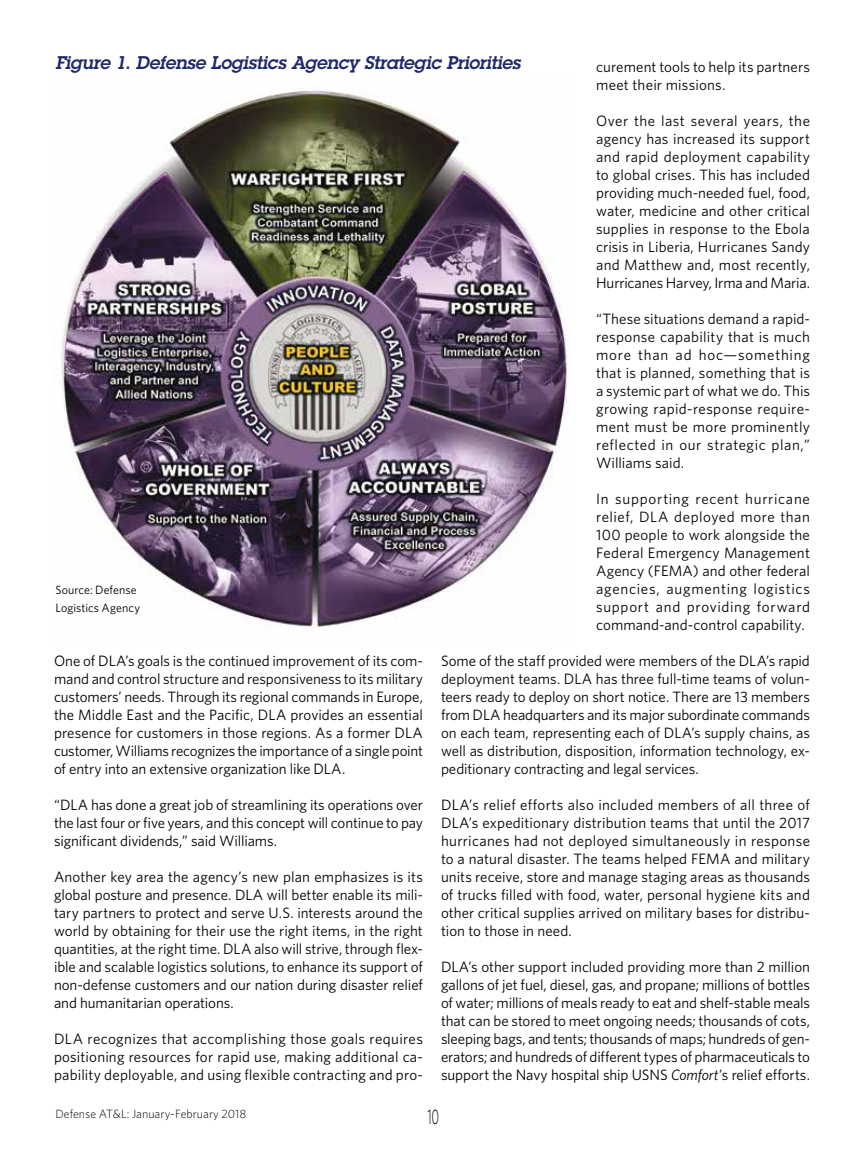
<style>
.page{position:relative;width:864px;height:1161px;background:#fff}
.page>*{position:absolute;margin:0;border:0;box-sizing:border-box;transform-origin:0 0}
.t1{font:300 21px "Whitney";color:#000;scale:.6 1}
.t2{font:italic 600 18px "Lubalin Graph";letter-spacing:-.01em;color:#20296b}
.t3{font:15px/18px "Whitney";color:#000;text-align:justify}
.t4{font:300 12px "Whitney";color:#000}
.t5{font:12px/18px "Whitney";letter-spacing:.005em;color:#000}
.s1{font-style:italic}
</style>
<div class="page">
<img style="left:61px;top:91px;width:510px;height:536px">
<p class="t2" style="left:56px;top:51px;width:467px">Figure 1. Defense Logistics Agency Strategic Priorities</p>
<p class="t3" style="left:596px;top:58px;width:215px">curement tools to help its partners meet their missions.</p>
<p class="t3" style="left:596px;top:112px;width:215px">Over the last several years, the agency has increased its support and rapid deployment capability to global crises. This has included providing much-needed fuel, food, water, medicine and other critical supplies in response to the Ebola crisis in Liberia, Hurricanes Sandy and Matthew and, most recently, Hurricanes Harvey, Irma and Maria.</p>
<p class="t3" style="left:596px;top:310px;width:215px">“These situations demand a rapid&shy;response capability that is much more than ad hoc—something that is planned, something that is a systemic part of what we do. This growing rapid-response require&shy;ment must be more prominently reflected in our strategic plan,” Williams said.</p>
<p class="t3" style="left:596px;top:490px;width:215px">In supporting recent hurricane relief, DLA deployed more than 100 people to work alongside the Federal Emergency Management Agency (FEMA) and other federal agencies, augmenting logistics support and providing forward command-and-control capability.</p>
<p class="t3" style="left:441px;top:652px;width:371px">Some of the staff provided were members of the DLA’s rapid deployment teams. DLA has three full-time teams of volun&shy;teers ready to deploy on short notice. There are 13 members from DLA headquarters and its major subordinate commands on each team, representing each of DLA’s supply chains, as well as distribution, disposition, information technology, ex&shy;peditionary contracting and legal services.</p>
<p class="t3" style="left:441px;top:796px;width:371px">DLA’s relief efforts also included members of all three of DLA’s expeditionary distribution teams that until the 2017 hurricanes had not deployed simultaneously in response to a natural disaster. The teams helped FEMA and military units receive, store and manage staging areas as thousands of trucks filled with food, water, personal hygiene kits and other critical supplies arrived on military bases for distribu&shy;tion to those in need.</p>
<p class="t3" style="left:441px;top:958px;width:371px">DLA’s other support included providing more than 2 million gallons of jet fuel, diesel, gas, and propane; millions of bottles of water; millions of meals ready to eat and shelf-stable meals that can be stored to meet ongoing needs; thousands of cots, sleeping bags, and tents; thousands of maps; hundreds of gen&shy;erators; and hundreds of different types of pharmaceuticals to support the Navy hospital ship USNS <span class="s1">Comfort</span>’s relief efforts.</p>
<p class="t5" style="left:56px;top:581px;width:86px">Source: Defense<br>Logistics Agency</p>
<p class="t3" style="left:54px;top:652px;width:371px">One of DLA’s goals is the continued improvement of its com&shy;mand and control structure and responsiveness to its military customers’ needs. Through its regional commands in Europe, the Middle East and the Pacific, DLA provides an essential presence for customers in those regions. As a former DLA customer, Williams recognizes the importance of a single point of entry into an extensive organization like DLA.</p>
<p class="t3" style="left:54px;top:796px;width:371px">“DLA has done a great job of streamlining its operations over the last four or five years, and this concept will continue to pay significant dividends,” said Williams.</p>
<p class="t3" style="left:54px;top:868px;width:371px">Another key area the agency’s new plan emphasizes is its global posture and presence. DLA will better enable its mili&shy;tary partners to protect and serve U.S. interests around the world by obtaining for their use the right items, in the right quantities, at the right time. DLA also will strive, through flex&shy;ible and scalable logistics solutions, to enhance its support of non-defense customers and our nation during disaster relief and humanitarian operations.</p>
<p class="t3" style="left:54px;top:1030px;width:370px">DLA recognizes that accomplishing those goals requires positioning resources for rapid use, making additional ca&shy;pability deployable, and using flexible contracting and pro-</p>
<p class="t4" style="left:56px;top:1106px;width:192px">Defense AT&amp;L: January-February 2018</p>
<h1 class="t1" style="left:427px;top:1104px;width:21px">10</h1>
</div>
